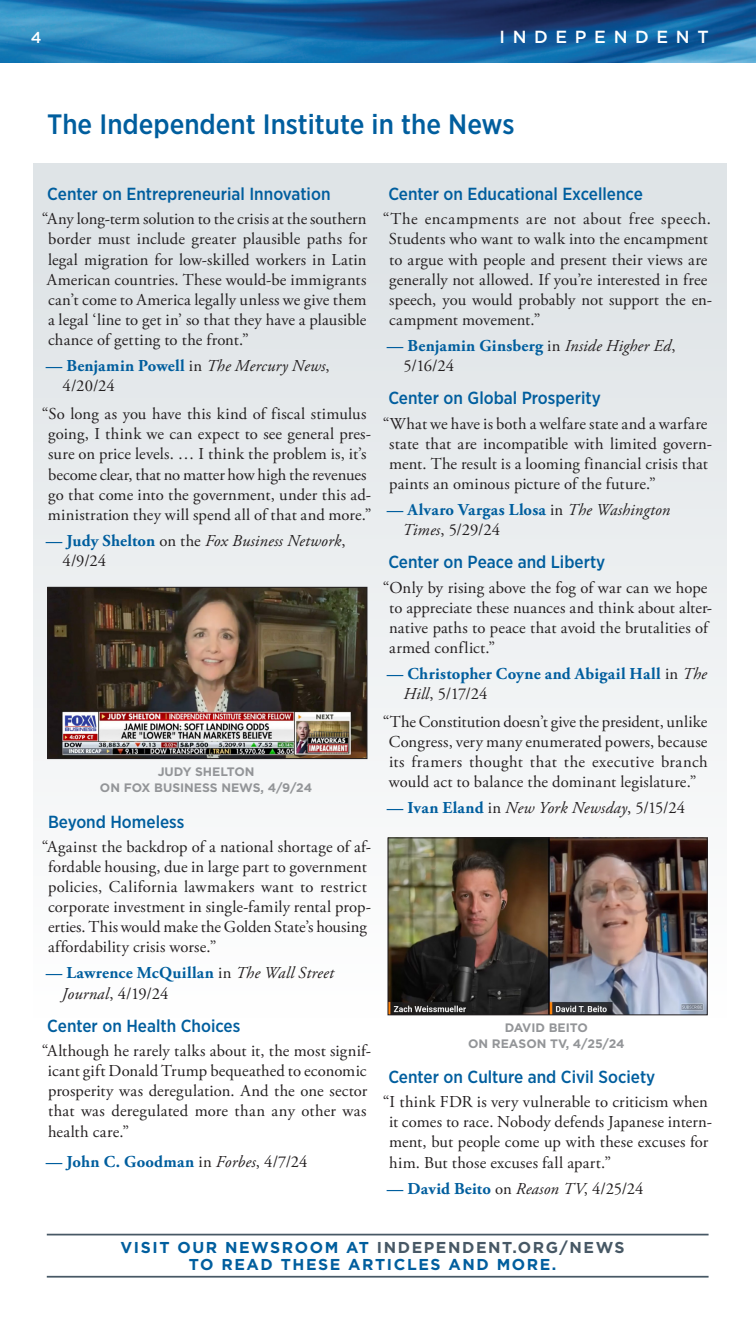
<style>
.page{position:relative;width:756px;height:1323px;background:#fff}
.page>*{position:absolute;margin:0;border:0;box-sizing:border-box;transform-origin:0 0}
.headline{font:500 28px "Gotham Narrow";color:#005e9e}
.ii_in_the_News_subheads{font:500 17.5px "Gotham Narrow";color:#005e9e}
.Page___and_heading{font:500 17.5px "Gotham";letter-spacing:.44em;color:#fff}
.Media_Quote{font:16.62px/20.1px "Adobe Garamond Pro";letter-spacing:.01em;color:#231f20}
.Media_Quote-2{font:700 16.62px/20.1px "Adobe Garamond Pro";letter-spacing:.015em;color:#005e9e}
.Media_Quote-3{font:italic 16.62px/20.1px "Adobe Garamond Pro";letter-spacing:.01em;color:#231f20}
.Body{font:700 15.75px/17.5px "Gotham";letter-spacing:.1em;color:#005e9e;text-align:center}
.Page___and_heading-2{font:500 15.75px "Gotham";color:#fff}
.Photo_Captions{font:700 12.25px/15.8px "Gotham";color:#939598;text-align:center}
.s1{font-weight:400;color:#231f20}
.s2{font-weight:400;font-style:italic;color:#231f20}
.s3{font-weight:700;font-style:normal;color:#005e9e}
.s4{font-style:normal}
.s5{color:#475865}
</style>
<div class="page">
<div style="left:33px;top:163px;width:693px;height:1129px;background:linear-gradient(to bottom,#dee3e6,#fff)"></div>
<img style="left:0;top:0;width:756px;height:63px">
<hr style="left:47px;top:1276px;width:662px;height:2px;background:#475865">
<hr style="left:47px;top:1234px;width:662px;height:1px;background:#475865">
<img style="left:49px;top:589px;width:316px;height:168px">
<div style="left:47px;top:587px;width:320px;height:172px;border:1px solid #231f20"></div>
<img style="left:390px;top:840px;width:315px;height:173px">
<div style="left:388px;top:838px;width:319px;height:177px;border:1px solid #231f20"></div>
<p class="Page___and_heading-2" style="left:31px;top:27px;width:12px">4</p>
<p class="Page___and_heading" style="left:499px;top:25px;width:211px">INDEPENDENT</p>
<p class="headline" style="left:47px;top:107px;width:469px">The Independent Institute in the News</p>
<p class="ii_in_the_News_subheads" style="left:47px;top:183px;width:285px">Center on Entrepreneurial Innovation</p>
<p class="Media_Quote" style="left:47px;top:210px;width:322px;text-align:justify;text-indent:-5px">“Any long-term solution to the crisis at the southern border must include greater plausible paths for legal migration for low-skilled workers in Latin American countries. These would-be immigrants can’t come to America legally unless we give them a legal ‘line to get in’ so that they have a plausible chance of getting to the front.”</p>
<p class="Media_Quote-2" style="left:63px;top:356px;width:269px;text-indent:-17px">— Benjamin Powell <span class="s1">in</span> <span class="s2">The Mercury News</span><span class="s1">,<br>4/20/24</span></p>
<p class="Media_Quote" style="left:42px;top:404px;width:331px;text-align:center">“So long as you have this kind of fiscal stimulus going, I think we can expect to see general pres&shy;sure on price levels. … I think the problem is, it’s become clear, that no matter how high the revenues go that come into the government, under this ad&shy;ministration they will spend all of that and more.”</p>
<p class="Media_Quote-3" style="left:63px;top:531px;width:285px;text-indent:-17px"><span class="s3">— Judy Shelton</span> <span class="s4">on the</span> Fox Business Network<span class="s4">,<br>4/9/24</span></p>
<p class="Photo_Captions" style="left:100px;top:764px;width:214px">JUDY SHELTON<br>ON FOX BUSINESS NEWS, 4/9/24</p>
<p class="ii_in_the_News_subheads" style="left:48px;top:810px;width:138px">Beyond Homeless</p>
<p class="Media_Quote" style="left:48px;top:837px;width:325px;text-indent:-6px">“Against the backdrop of a national shortage of af&shy;fordable housing, due in large part to government policies, California lawmakers want to restrict corporate investment in single-family rental prop&shy;erties. This would make the Golden State’s housing affordability crisis worse.”</p>
<p class="Media_Quote-3" style="left:62px;top:964px;width:274px;text-indent:-16px"><span class="s3">— Lawrence McQuillan</span> <span class="s4">in</span> The Wall Street<br>Journal<span class="s4">, 4/19/24</span></p>
<p class="ii_in_the_News_subheads" style="left:47px;top:1015px;width:195px">Center on Health Choices</p>
<p class="Media_Quote" style="left:48px;top:1041px;width:325px;text-indent:-6px">“Although he rarely talks about it, the most signif&shy;icant gift Donald Trump bequeathed to economic prosperity was deregulation. And the one sector that was deregulated more than any other was health care.”</p>
<p class="Media_Quote-2" style="left:46px;top:1152px;width:263px">— John C. Goodman <span class="s1">in</span> <span class="s2">Forbes</span><span class="s1">, 4/7/24</span></p>
<p class="ii_in_the_News_subheads" style="left:388px;top:183px;width:256px">Center on Educational Excellence</p>
<p class="Media_Quote" style="left:389px;top:210px;width:325px;text-indent:-6px">“The encampments are not about free speech.<br>Students who want to walk into the encampment to argue with people and present their views are generally not allowed. If you’re interested in free speech, you would probably not support the en&shy;campment movement.”</p>
<p class="Media_Quote-2" style="left:404px;top:336px;width:274px;text-indent:-17px">— Benjamin Ginsberg <span class="s1">in</span> <span class="s2">Inside Higher Ed</span><span class="s1">,<br>5/16/24</span></p>
<p class="ii_in_the_News_subheads" style="left:388px;top:387px;width:214px">Center on Global Prosperity</p>
<p class="Media_Quote" style="left:389px;top:414px;width:325px;text-indent:-6px">“What we have is both a welfare state and a warfare state that are incompatible with limited govern&shy;ment. The result is a looming financial crisis that paints an ominous picture of the future.”</p>
<p class="Media_Quote-2" style="left:403px;top:500px;width:269px;text-indent:-16px">— Alvaro Vargas Llosa <span class="s1">in</span> <span class="s2">The Washington<br>Times</span><span class="s1">, 5/29/24</span></p>
<p class="ii_in_the_News_subheads" style="left:388px;top:551px;width:218px">Center on Peace and Liberty</p>
<p class="Media_Quote" style="left:389px;top:578px;width:325px;text-indent:-6px">“Only by rising above the fog of war can we hope to appreciate these nuances and think about alter&shy;native paths to peace that avoid the brutalities of armed conflict.”</p>
<p class="Media_Quote-2" style="left:404px;top:664px;width:305px;text-indent:-17px">— Christopher Coyne and Abigail Hall <span class="s1">in</span> <span class="s2">The<br>Hill</span><span class="s1">, 5/17/24</span></p>
<p class="Media_Quote" style="left:383px;top:712px;width:326px;text-align:center">“The Constitution doesn’t give the president, unlike Congress, very many enumerated powers, because its framers thought that the executive branch would act to balance the dominant legislature.”</p>
<p class="Media_Quote-3" style="left:387px;top:799px;width:300px"><span class="s3">— Ivan Eland</span> <span class="s4">in</span> New York Newsday<span class="s4">, 5/15/24</span></p>
<p class="Photo_Captions" style="left:505px;top:1020px;width:85px">DAVID BEITO</p>
<p class="Photo_Captions" style="left:468px;top:1036px;width:158px">ON REASON TV, 4/25/24</p>
<p class="ii_in_the_News_subheads" style="left:388px;top:1066px;width:268px">Center on Culture and Civil Society</p>
<p class="Media_Quote" style="left:389px;top:1092px;width:325px;text-indent:-6px">“I think FDR is very vulnerable to criticism when it comes to race. Nobody defends Japanese intern&shy;ment, but people come up with these excuses for him. But those excuses fall apart.”</p>
<p class="Media_Quote-2" style="left:387px;top:1179px;width:258px">— David Beito <span class="s1">on</span> <span class="s2">Reason TV</span><span class="s1">, 4/25/24</span></p>
<p class="Body" style="left:121px;top:1238px;width:506px">VISIT OUR NEWSROOM AT <span class="s5">INDEPENDENT.ORG/NEWS<br></span>TO READ THESE ARTICLES AND MORE.</p>
</div>
